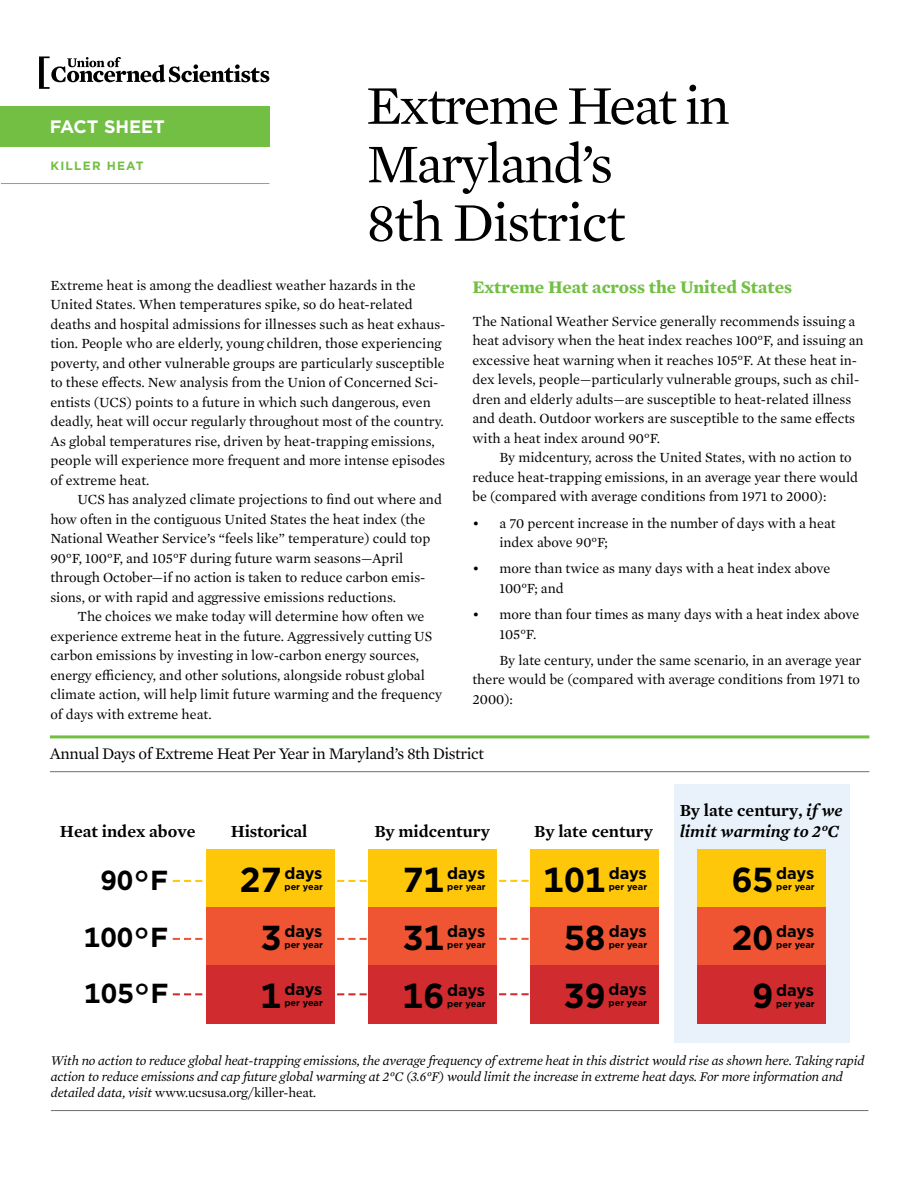
<style>
.page{position:relative;width:918px;height:1188px;background:#fff}
.page>*{position:absolute;margin:0;border:0;box-sizing:border-box;transform-origin:0 0}
.t1{font:55.5px/58.5px "Mercury Text G1";letter-spacing:-.04em;color:#000}
.t2{font:700 27.45px/56.7px "Gotham";color:#000;text-align:center}
.t3{font:700 18px "Mercury Text G1";color:#72bf44}
.t4{font:700 18px "Gotham";color:#fff}
.t5{font:600 17.4px "Mercury Text G1";color:#000}
.t6{font:italic 600 17.4px "Mercury Text G1";color:#000}
.t7{font:16.5px "Mercury Text G1";letter-spacing:-.035em;color:#000}
.t8{font:700 16.35px "Gotham";letter-spacing:-.02em;color:#000}
.t9{font:14.25px/19.5px "Mercury Text G1";color:#000}
.t10{font:italic 13.5px/15.8px "Mercury Text G1";letter-spacing:-.01em;color:#000}
.t11{font:700 12px "Gotham";letter-spacing:.1em;color:#72bf44}
.t12{font:700 9.15px "Gotham";color:#000}
.s1{font-style:italic}
.s2{font-size:34.65px}
.s3{font-style:normal}
</style>
<div class="page">
<div style="left:0;top:106px;width:269px;height:41px;background:#72bf44"></div>
<svg style="left:39px;top:56px;width:230px;height:33px"></svg>
<hr style="left:1px;top:183px;width:268px;height:1px;background:#72bf44">
<div style="left:674px;top:784px;width:176px;height:258px;background:#e9f2fb"></div>
<div style="left:698px;top:849px;width:128px;height:59px;background:#ffc70a"></div>
<div style="left:698px;top:907px;width:128px;height:59px;background:#f05533"></div>
<div style="left:698px;top:965px;width:128px;height:59px;background:#d02c2f"></div>
<svg style="left:173px;top:880px;width:30px;height:2px"></svg>
<svg style="left:173px;top:938px;width:30px;height:2px"></svg>
<svg style="left:173px;top:993px;width:30px;height:2px"></svg>
<div style="left:369px;top:849px;width:128px;height:59px;background:#ffc70a"></div>
<div style="left:369px;top:907px;width:128px;height:59px;background:#f05533"></div>
<div style="left:369px;top:965px;width:128px;height:59px;background:#d02c2f"></div>
<div style="left:206px;top:849px;width:128px;height:59px;background:#ffc70a"></div>
<div style="left:207px;top:907px;width:128px;height:59px;background:#f05533"></div>
<div style="left:207px;top:965px;width:128px;height:59px;background:#d02c2f"></div>
<svg style="left:337px;top:880px;width:30px;height:2px"></svg>
<svg style="left:337px;top:938px;width:30px;height:2px"></svg>
<svg style="left:337px;top:993px;width:30px;height:2px"></svg>
<div style="left:530px;top:849px;width:129px;height:59px;background:#ffc70a"></div>
<div style="left:530px;top:907px;width:129px;height:59px;background:#f05533"></div>
<div style="left:530px;top:965px;width:129px;height:59px;background:#d02c2f"></div>
<svg style="left:499px;top:880px;width:30px;height:2px"></svg>
<svg style="left:499px;top:938px;width:30px;height:2px"></svg>
<svg style="left:499px;top:993px;width:30px;height:2px"></svg>
<hr style="left:50px;top:735px;width:819px;height:3px;background:#72bf44">
<hr style="left:50px;top:771px;width:819px;height:1px;background:#6d6e71">
<hr style="left:51px;top:1110px;width:817px;height:1px;background:#6d6e71">
<h1 class="t1" style="left:366px;top:73px;width:365px">Extreme Heat in<br>Maryland’s<br>8th District</h1>
<p class="t9" style="left:50px;top:274px;width:397px">Extreme heat is among the deadliest weather hazards in the United States. When temperatures spike, so do heat-related deaths and hospital admissions for illnesses such as heat exhaus&shy;tion. People who are elderly, young children, those experiencing poverty, and other vulnerable groups are particularly susceptible to these effects. New analysis from the Union of Concerned Sci&shy;entists (UCS) points to a future in which such dangerous, even deadly, heat will occur regularly throughout most of the country.<br>As global temperatures rise, driven by heat-trapping emissions, people will experience more frequent and more intense episodes of extreme heat.</p>
<p class="t9" style="left:50px;top:489px;width:393px;text-indent:27px">UCS has analyzed climate projections to find out where and how often in the contiguous United States the heat index (the National Weather Service’s “feels like” temperature) could top 90°F, 100°F, and 105°F during future warm seasons—April through October—if no action is taken to reduce carbon emis&shy;sions, or with rapid and aggressive emissions reductions.</p>
<p class="t9" style="left:50px;top:606px;width:393px;text-indent:27px">The choices we make today will determine how often we experience extreme heat in the future. Aggressively cutting US carbon emissions by investing in low-carbon energy sources, energy efficiency, and other solutions, alongside robust global climate action, will help limit future warming and the frequency of days with extreme heat.</p>
<p class="t4" style="left:50px;top:114px;width:117px">FACT SHEET</p>
<p class="t11" style="left:50px;top:158px;width:95px">KILLER HEAT</p>
<p class="t3" style="left:472px;top:273px;width:321px">Extreme Heat across the United States</p>
<p class="t9" style="left:472px;top:311px;width:393px">The National Weather Service generally recommends issuing a heat advisory when the heat index reaches 100°F, and issuing an excessive heat warning when it reaches 105°F. At these heat in&shy;dex levels, people—particularly vulnerable groups, such as chil&shy;dren and elderly adults—are susceptible to heat-related illness and death. Outdoor workers are susceptible to the same effects with a heat index around 90°F.</p>
<p class="t9" style="left:472px;top:447px;width:387px;text-indent:27px">By midcentury, across the United States, with no action to reduce heat-trapping emissions, in an average year there would be (compared with average conditions from 1971 to 2000):</p>
<p class="t9" style="left:499px;top:512px;width:338px;text-indent:-27px">• a 70 percent increase in the number of days with a heat index above 90°F;</p>
<p class="t9" style="left:499px;top:558px;width:332px;text-indent:-27px">• more than twice as many days with a heat index above<br>100°F; and</p>
<p class="t9" style="left:499px;top:604px;width:361px;text-indent:-27px">• more than four times as many days with a heat index above<br>105°F.</p>
<p class="t9" style="left:472px;top:650px;width:390px;text-align:justify;text-indent:27px">By late century, under the same scenario, in an average year there would be (compared with average conditions from 1971 to 2000):</p>
<p class="t7" style="left:50px;top:742px;width:436px">Annual Days of Extreme Heat Per Year in Maryland’s 8th District</p>
<p class="t5" style="left:680px;top:797px;width:164px">By late century, <span class="s1">if we</span></p>
<p class="t5" style="left:60px;top:818px;width:137px">Heat index above</p>
<p class="t6" style="left:680px;top:818px;width:161px">limit warming to 2°C</p>
<h2 class="t2" style="left:84px;top:851px;width:86px">90°F<br>100°F<br>105°F</h2>
<p class="t5" style="left:231px;top:818px;width:78px">Historical</p>
<p class="t5" style="left:374px;top:818px;width:117px">By midcentury</p>
<p class="t5" style="left:534px;top:818px;width:120px">By late century</p>
<p class="t8" style="left:543px;top:863px;width:105px"><span class="s2">101</span> days</p>
<p class="t8" style="left:240px;top:863px;width:84px"><span class="s2">27</span> days</p>
<p class="t8" style="left:732px;top:863px;width:84px"><span class="s2">65</span> days</p>
<p class="t8" style="left:403px;top:863px;width:84px"><span class="s2">71</span> days</p>
<p class="t12" style="left:284px;top:881px;width:40px">per year</p>
<p class="t8" style="left:261px;top:921px;width:63px"><span class="s2">3</span> days</p>
<p class="t12" style="left:609px;top:881px;width:40px">per year</p>
<p class="t8" style="left:564px;top:921px;width:84px"><span class="s2">58</span> days</p>
<p class="t12" style="left:447px;top:881px;width:40px">per year</p>
<p class="t8" style="left:403px;top:921px;width:84px"><span class="s2">31</span> days</p>
<p class="t12" style="left:776px;top:881px;width:40px">per year</p>
<p class="t8" style="left:732px;top:921px;width:84px"><span class="s2">20</span> days</p>
<p class="t12" style="left:284px;top:939px;width:40px">per year</p>
<p class="t8" style="left:261px;top:979px;width:63px"><span class="s2">1</span> days</p>
<p class="t12" style="left:609px;top:939px;width:40px">per year</p>
<p class="t8" style="left:564px;top:979px;width:84px"><span class="s2">39</span> days</p>
<p class="t12" style="left:447px;top:939px;width:40px">per year</p>
<p class="t8" style="left:403px;top:979px;width:84px"><span class="s2">16</span> days</p>
<p class="t12" style="left:776px;top:939px;width:40px">per year</p>
<p class="t8" style="left:752px;top:979px;width:63px"><span class="s2">9</span> days</p>
<p class="t12" style="left:284px;top:997px;width:40px">per year</p>
<p class="t12" style="left:609px;top:997px;width:40px">per year</p>
<p class="t12" style="left:447px;top:997px;width:40px">per year</p>
<p class="t12" style="left:776px;top:997px;width:40px">per year</p>
<p class="t10" style="left:51px;top:1052px;width:815px">With no action to reduce global heat-trapping emissions, the average frequency of extreme heat in this district would rise as shown here. Taking rapid action to reduce emissions and cap future global warming at 2°C (3.6°F) would limit the increase in extreme heat days. For more information and detailed data, visit <span class="s3">www.ucsusa.org/killer-heat</span>.</p>
</div>
